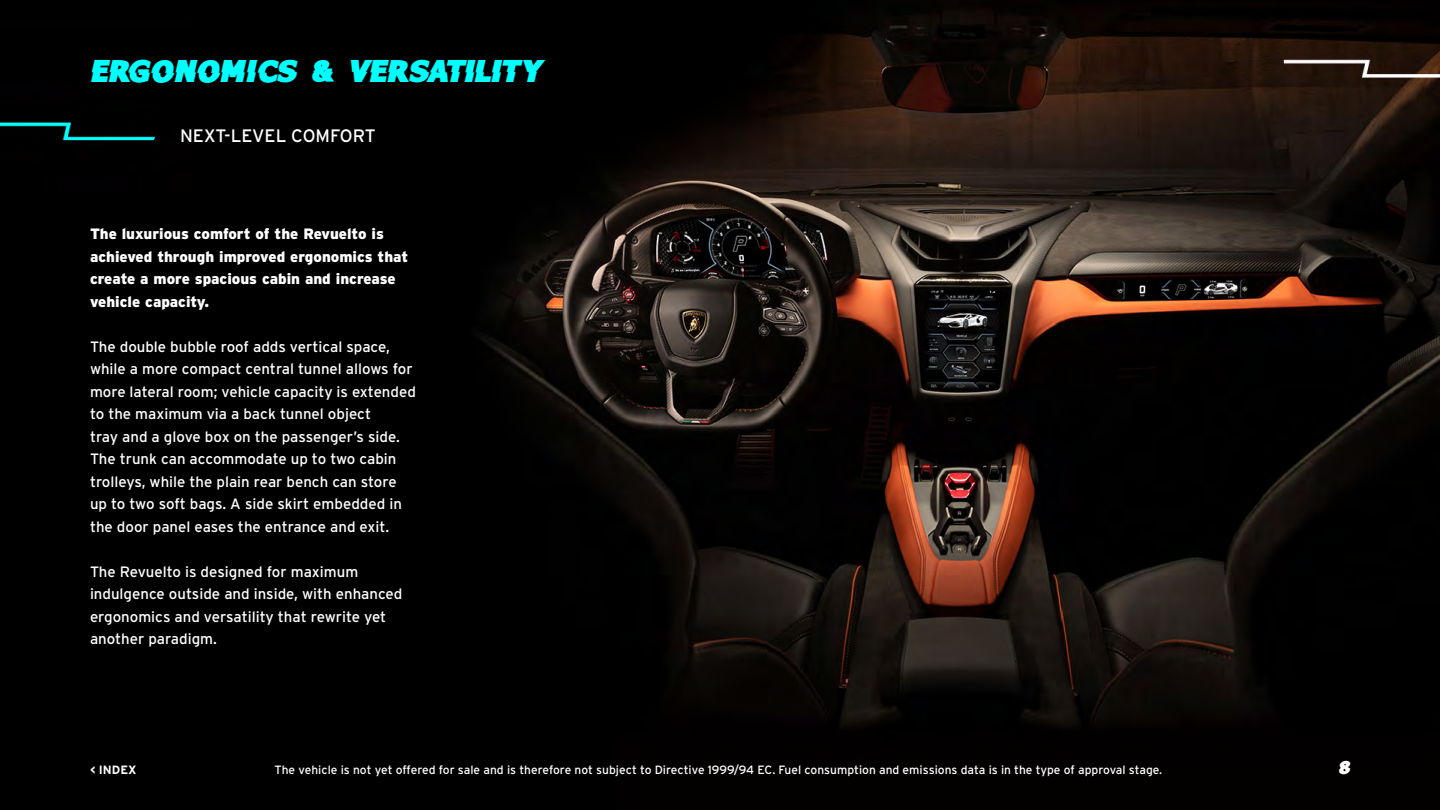
<style>
.page{position:relative;width:1440px;height:810px;background:#fff}
.page>*{position:absolute;margin:0;border:0;box-sizing:border-box;transform-origin:0 0}
.t1{font:30px "Felix";color:#0ff}
.t2{font:18px "Interstate";color:#fff}
.t3{font:18px "Felix";color:#fff}
.t4{font:15px/22.5px "Interstate";color:#fff}
.t5{font:900 15px/22.5px "Interstate";color:#fff}
.t6{font:12px "Interstate";color:#fff}
.t7{font:700 12px "Interstate";color:#fff}
</style>
<div class="page">
<img style="left:0;top:0;width:1440px;height:810px">
<h1 class="t1" style="left:90px;top:51px;width:452px">ERGONOMICS &amp; VERSATILITY</h1>
<h1 class="t2" style="left:180px;top:125px;width:197px">NEXT-LEVEL COMFORT</h1>
<p class="t5" style="left:90px;top:223px;width:320px">The luxurious comfort of the Revuelto is achieved through improved ergonomics that create a more spacious cabin and increase vehicle capacity.</p>
<p class="t4" style="left:90px;top:335px;width:327px">The double bubble roof adds vertical space, while a more compact central tunnel allows for more lateral room; vehicle capacity is extended to the maximum via a back tunnel object<br>tray and a glove box on the passenger’s side.<br>The trunk can accommodate up to two cabin trolleys, while the plain rear bench can store up to two soft bags. A side skirt embedded in the door panel eases the entrance and exit.</p>
<p class="t4" style="left:90px;top:560px;width:314px">The Revuelto is designed for maximum indulgence outside and inside, with enhanced ergonomics and versatility that rewrite yet another paradigm.</p>
<p class="t7" style="left:90px;top:763px;width:48px">&lt; INDEX</p>
<p class="t6" style="left:275px;top:763px;width:889px">The vehicle is not yet offered for sale and is therefore not subject to Directive 1999/94 EC. Fuel consumption and emissions data is in the type of approval stage.</p>
<p class="t3" style="left:1339px;top:756px;width:13px">8</p>
</div>
